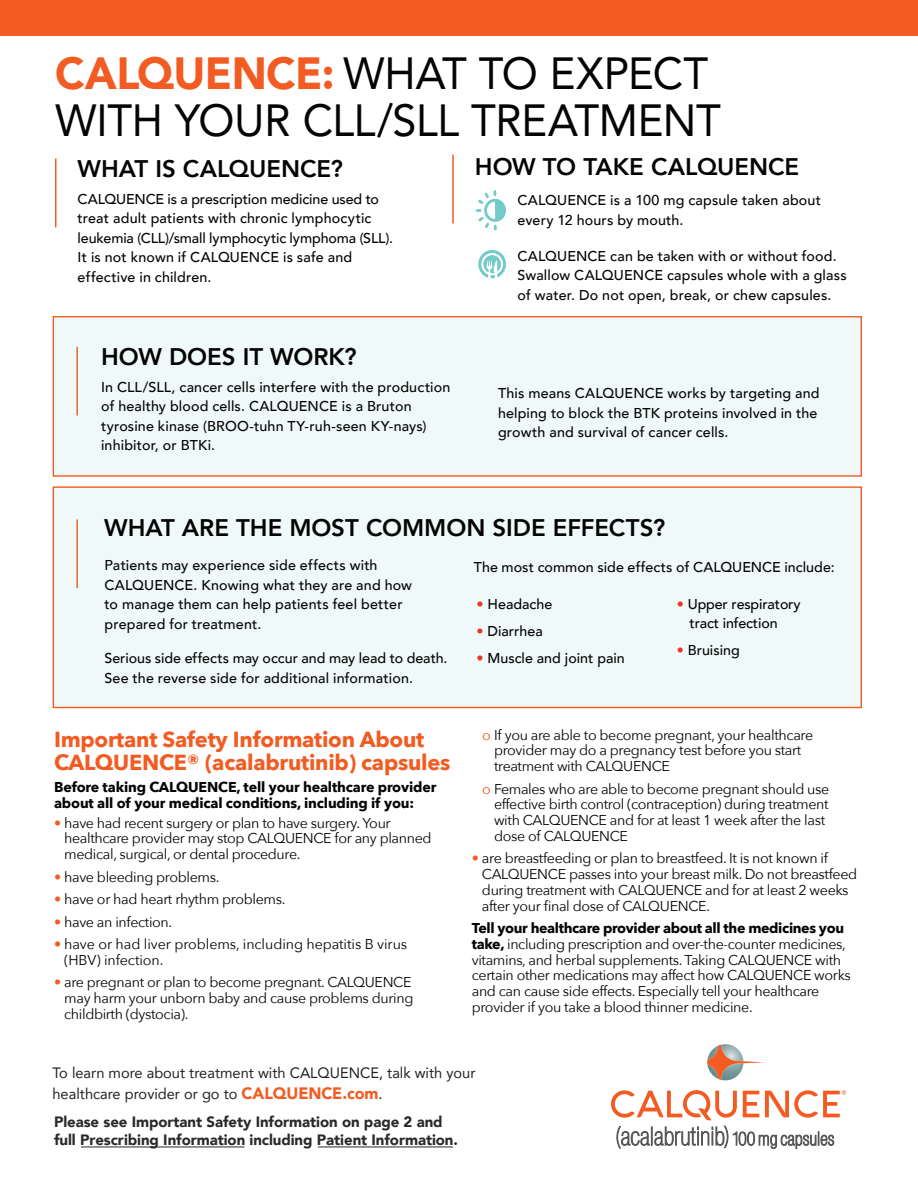
<style>
.page{position:relative;width:918px;height:1188px;background:#fff}
.page>*{position:absolute;margin:0;border:0;box-sizing:border-box;transform-origin:0 0}
.t1{font:45px/46.5px "Avenir";letter-spacing:-.01em;color:#040503;scale:.96 1}
.t2{font:800 24px "Avenir";color:#040503}
.t3{font:700 21.75px/22.5px "Avenir Next";letter-spacing:-.01em;color:#f25b21}
.t4{font:900 15px/18px "Avenir";letter-spacing:-.005em;color:#2b2a2b}
.t5{font:15px/21px "Avenir";color:#231f20}
.t6{font:14.25px/15.8px "Avenir Next";letter-spacing:-.025em;color:#040503}
.t7{font:500 14.25px/19.5px "Avenir";letter-spacing:.01em;color:#040503}
.t8{font:700 14.25px/15.8px "Avenir Next";letter-spacing:-.01em;color:#040503}
.t9{font:14.25px/15.8px "Avenir Next";letter-spacing:-.005em;color:#040503}
.t10{font:500 14.25px/19.5px "Avenir";letter-spacing:-.01em;color:#040503}
.s1{font-weight:900;color:#f25b21}
.s2{color:#ec3623}
.s3{color:#f25b21}
.s4{font-weight:700}
.s5{font-weight:900;font-size:16.5px;color:#f25b21}
</style>
<div class="page">
<hr style="left:452px;top:155px;width:2px;height:68px;background:#f25b21">
<hr style="left:55px;top:158px;width:1px;height:69px;background:#f25b21">
<svg style="left:476px;top:190px;width:30px;height:40px"></svg>
<svg style="left:478px;top:250px;width:28px;height:28px"></svg>
<div style="left:54px;top:487px;width:808px;height:221px;background:#eff9f9"></div>
<div style="left:53px;top:486px;width:809px;height:222px;border:1px solid #f25b21"></div>
<div style="left:54px;top:317px;width:808px;height:159px;background:#eff9f9"></div>
<div style="left:53px;top:316px;width:809px;height:161px;border:1px solid #f25b21"></div>
<svg style="left:707px;top:1044px;width:58px;height:36px"></svg>
<svg style="left:611px;top:1090px;width:235px;height:59px"></svg>
<div style="left:0;top:0;width:918px;height:36px;background:#f25b21"></div>
<hr style="left:81px;top:1147px;width:163px;height:1px;background:#2b2a2b">
<hr style="left:318px;top:1147px;width:135px;height:1px;background:#2b2a2b">
<h1 class="t1" style="left:55px;top:49px;width:695px"><span class="s1">CALQUENCE:</span> WHAT TO EXPECT<br>WITH YOUR CLL/SLL TREATMENT</h1>
<h2 class="t2" style="left:78px;top:150px;width:267px">WHAT IS CALQUENCE?</h2>
<p class="t7" style="left:78px;top:188px;width:317px">CALQUENCE is a prescription medicine used to treat adult patients with chronic lymphocytic leukemia (CLL)/small lymphocytic lymphoma (SLL).<br>It is not known if CALQUENCE is safe and effective in children.</p>
<h2 class="t2" style="left:475px;top:148px;width:326px">HOW TO TAKE CALQUENCE</h2>
<p class="t7" style="left:518px;top:190px;width:305px">CALQUENCE is a 100 mg capsule taken about every 12 hours by mouth.</p>
<p class="t7" style="left:518px;top:245px;width:331px">CALQUENCE can be taken with or without food.<br>Swallow CALQUENCE capsules whole with a glass of water. Do not open, break, or chew capsules.</p>
<h2 class="t2" style="left:101px;top:338px;width:257px">HOW DOES IT WORK?</h2>
<p class="t7" style="left:101px;top:376px;width:351px">In CLL/SLL, cancer cells interfere with the production of healthy blood cells. CALQUENCE is a Bruton tyrosine kinase (BROO-tuhn TY-ruh-seen KY-nays) inhibitor, or BTKi.</p>
<p class="t7" style="left:498px;top:383px;width:323px">This means CALQUENCE works by targeting and helping to block the BTK proteins involved in the growth and survival of cancer cells.</p>
<h2 class="t2" style="left:104px;top:509px;width:563px">WHAT ARE THE MOST COMMON SIDE EFFECTS?</h2>
<p class="t7" style="left:474px;top:556px;width:362px">The most common side effects of CALQUENCE include:</p>
<p class="t7" style="left:477px;top:593px;width:77px"><span class="s2">•</span> Headache</p>
<p class="t7" style="left:477px;top:620px;width:68px"><span class="s2">•</span> Diarrhea</p>
<p class="t7" style="left:477px;top:647px;width:150px"><span class="s2">•</span> Muscle and joint pain</p>
<p class="t7" style="left:104px;top:555px;width:309px">Patients may experience side effects with CALQUENCE. Knowing what they are and how to manage them can help patients feel better prepared for treatment.</p>
<p class="t7" style="left:104px;top:648px;width:345px">Serious side effects may occur and may lead to death.<br>See the reverse side for additional information.</p>
<p class="t10" style="left:690px;top:593px;width:112px;text-indent:-13px"><span class="s2">•</span> Upper respiratory tract infection</p>
<p class="t7" style="left:677px;top:640px;width:65px"><span class="s2">•</span> Bruising</p>
<h3 class="t3" style="left:54px;top:728px;width:398px">Important Safety Information About<br>CALQUENCE® (acalabrutinib) capsules</h3>
<p class="t8" style="left:54px;top:779px;width:384px">Before taking CALQUENCE, tell your healthcare provider about all of your medical conditions, including if you:</p>
<p class="t6" style="left:64px;top:814px;width:369px;text-indent:-10px"><span class="s3">•</span> have had recent surgery or plan to have surgery. Your healthcare provider may stop CALQUENCE for any planned medical, surgical, or dental procedure.</p>
<p class="t6" style="left:54px;top:868px;width:167px"><span class="s3">•</span> have bleeding problems.</p>
<p class="t6" style="left:54px;top:891px;width:233px"><span class="s3">•</span> have or had heart rhythm problems.</p>
<p class="t6" style="left:54px;top:913px;width:120px"><span class="s3">•</span> have an infection.</p>
<p class="t9" style="left:64px;top:936px;width:345px;text-indent:-10px"><span class="s3">•</span> have or had liver problems, including hepatitis B virus (HBV) infection.</p>
<p class="t6" style="left:64px;top:974px;width:351px;text-indent:-10px"><span class="s3">•</span> are pregnant or plan to become pregnant. CALQUENCE may harm your unborn baby and cause problems during childbirth (dystocia).</p>
<p class="t6" style="left:494px;top:726px;width:321px;text-indent:-12px"><span class="s3">o</span> If you are able to become pregnant, your healthcare provider may do a pregnancy test before you start treatment with CALQUENCE</p>
<p class="t6" style="left:494px;top:780px;width:337px;text-indent:-12px"><span class="s3">o</span> Females who are able to become pregnant should use effective birth control (contraception) during treatment with CALQUENCE and for at least 1 week after the last dose of CALQUENCE</p>
<p class="t6" style="left:482px;top:850px;width:377px;text-indent:-10px"><span class="s3">•</span> are breastfeeding or plan to breastfeed. It is not known if CALQUENCE passes into your breast milk. Do not breastfeed during treatment with CALQUENCE and for at least 2 weeks after your final dose of CALQUENCE.</p>
<p class="t6" style="left:472px;top:920px;width:381px"><span class="s4">Tell your healthcare provider about all the medicines you take,</span> including prescription and over-the-counter medicines, vitamins, and herbal supplements. Taking CALQUENCE with certain other medications may affect how CALQUENCE works and can cause side effects. Especially tell your healthcare provider if you take a blood thinner medicine.</p>
<p class="t5" style="left:53px;top:1062px;width:424px">To learn more about treatment with CALQUENCE, talk with your healthcare provider or go to <span class="s5">CALQUENCE.com</span>.</p>
<p class="t4" style="left:54px;top:1113px;width:405px">Please see Important Safety Information on page 2 and full Prescribing Information including Patient Information.</p>
</div>
